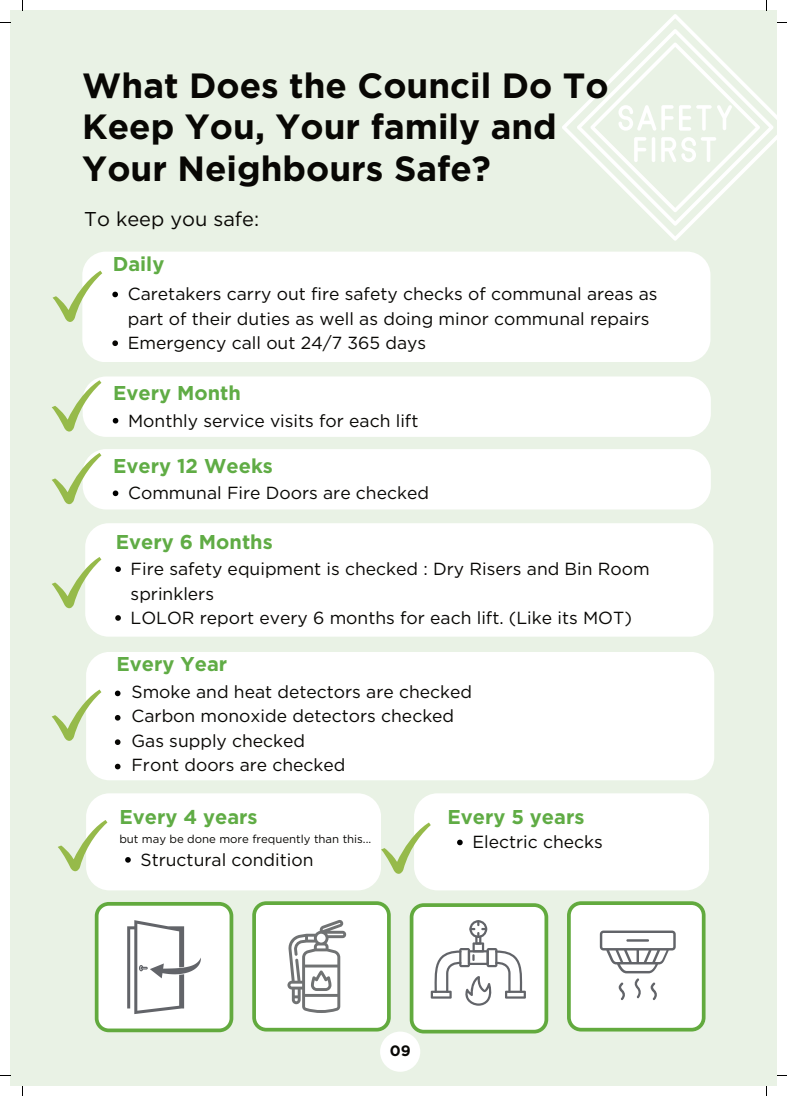
<style>
.page{position:relative;width:787px;height:1096px;background:#fff}
.page>*{position:absolute;margin:0;border:0;box-sizing:border-box;transform-origin:0 0}
.t1{font:700 35px/41.2px "Gotham";color:#080704}
.t2{font:700 20px "Gotham";color:#60ac45}
.t3{font:20px "Gotham";color:#080704}
.t4{font:17.5px/24.4px "Gotham";color:#080704}
.t5{font:700 15px "Gotham";color:#080704}
.t6{font:11.38px "Gotham";color:#080704}
</style>
<div class="page">
<div style="left:10px;top:10px;width:767px;height:1076px;background:#e9f2e5"></div>
<div style="left:380px;top:1031px;width:40px;height:40px;background:#fff;border-radius:50%"></div>
<div style="left:82px;top:251px;width:628px;height:111px;background:#fff;border-radius:23px"></div>
<div style="left:83px;top:449px;width:628px;height:60px;background:#fff;border-radius:23px"></div>
<div style="left:85px;top:523px;width:628px;height:113px;background:#fff;border-radius:23px"></div>
<div style="left:86px;top:652px;width:628px;height:128px;background:#fff;border-radius:23px"></div>
<div style="left:86px;top:793px;width:295px;height:97px;background:#fff;border-radius:23px"></div>
<svg style="left:125px;top:857px;width:6px;height:5px"></svg>
<div style="left:414px;top:793px;width:295px;height:97px;background:#fff;border-radius:23px"></div>
<svg style="left:113px;top:490px;width:5px;height:6px"></svg>
<svg style="left:53px;top:270px;width:49px;height:52px"></svg>
<svg style="left:52px;top:557px;width:49px;height:51px"></svg>
<svg style="left:52px;top:689px;width:49px;height:51px"></svg>
<svg style="left:58px;top:820px;width:49px;height:51px"></svg>
<svg style="left:52px;top:453px;width:49px;height:51px"></svg>
<svg style="left:381px;top:822px;width:50px;height:51px"></svg>
<svg style="left:567px;top:901px;width:138px;height:130px"></svg>
<svg style="left:562px;top:14px;width:215px;height:227px"></svg>
<svg style="left:577px;top:29px;width:197px;height:197px"></svg>
<svg style="left:590px;top:42px;width:170px;height:170px"></svg>
<svg style="left:410px;top:903px;width:138px;height:130px"></svg>
<svg style="left:252px;top:901px;width:139px;height:130px"></svg>
<svg style="left:95px;top:902px;width:138px;height:130px"></svg>
<svg style="left:115px;top:566px;width:6px;height:6px"></svg>
<svg style="left:115px;top:615px;width:6px;height:5px"></svg>
<svg style="left:115px;top:690px;width:5px;height:6px"></svg>
<svg style="left:115px;top:715px;width:5px;height:5px"></svg>
<svg style="left:115px;top:739px;width:5px;height:6px"></svg>
<svg style="left:115px;top:763px;width:5px;height:6px"></svg>
<svg style="left:112px;top:291px;width:6px;height:6px"></svg>
<svg style="left:112px;top:340px;width:6px;height:6px"></svg>
<svg style="left:457px;top:839px;width:6px;height:6px"></svg>
<div style="left:83px;top:376px;width:628px;height:61px;background:#fff;border-radius:23px"></div>
<svg style="left:113px;top:418px;width:5px;height:5px"></svg>
<svg style="left:52px;top:380px;width:49px;height:51px"></svg>
<h1 class="t1" style="left:82px;top:65px;width:528px">What Does the Council Do To<br>Keep You, Your family and<br>Your Neighbours Safe?</h1>
<p class="t3" style="left:84px;top:206px;width:176px">To keep you safe:</p>
<p class="t2" style="left:113px;top:251px;width:53px">Daily</p>
<p class="t4" style="left:128px;top:281px;width:531px">Caretakers carry out fire safety checks of communal areas as part of their duties as well as doing minor communal repairs<br>Emergency call out 24/7 365 days</p>
<p class="t2" style="left:113px;top:380px;width:129px">Every Month</p>
<p class="t4" style="left:128px;top:408px;width:292px">Monthly service visits for each lift</p>
<p class="t2" style="left:113px;top:452px;width:161px">Every 12 Weeks</p>
<p class="t4" style="left:128px;top:480px;width:302px">Communal Fire Doors are checked</p>
<p class="t2" style="left:116px;top:528px;width:159px">Every 6 Months</p>
<p class="t4" style="left:131px;top:556px;width:521px">Fire safety equipment is checked : Dry Risers and Bin Room sprinklers<br>LOLOR report every 6 months for each lift. (Like its MOT)</p>
<p class="t2" style="left:117px;top:651px;width:112px">Every Year</p>
<p class="t4" style="left:131px;top:679px;width:342px">Smoke and heat detectors are checked<br>Carbon monoxide detectors checked<br>Gas supply checked<br>Front doors are checked</p>
<p class="t2" style="left:119px;top:803px;width:140px">Every 4 years</p>
<p class="t6" style="left:119px;top:831px;width:253px">but may be done more frequently than this...</p>
<p class="t4" style="left:141px;top:847px;width:175px">Structural condition</p>
<p class="t2" style="left:447px;top:803px;width:139px">Every 5 years</p>
<p class="t4" style="left:472px;top:829px;width:132px">Electric checks</p>
<p class="t5" style="left:390px;top:1040px;width:22px">09</p>
</div>
